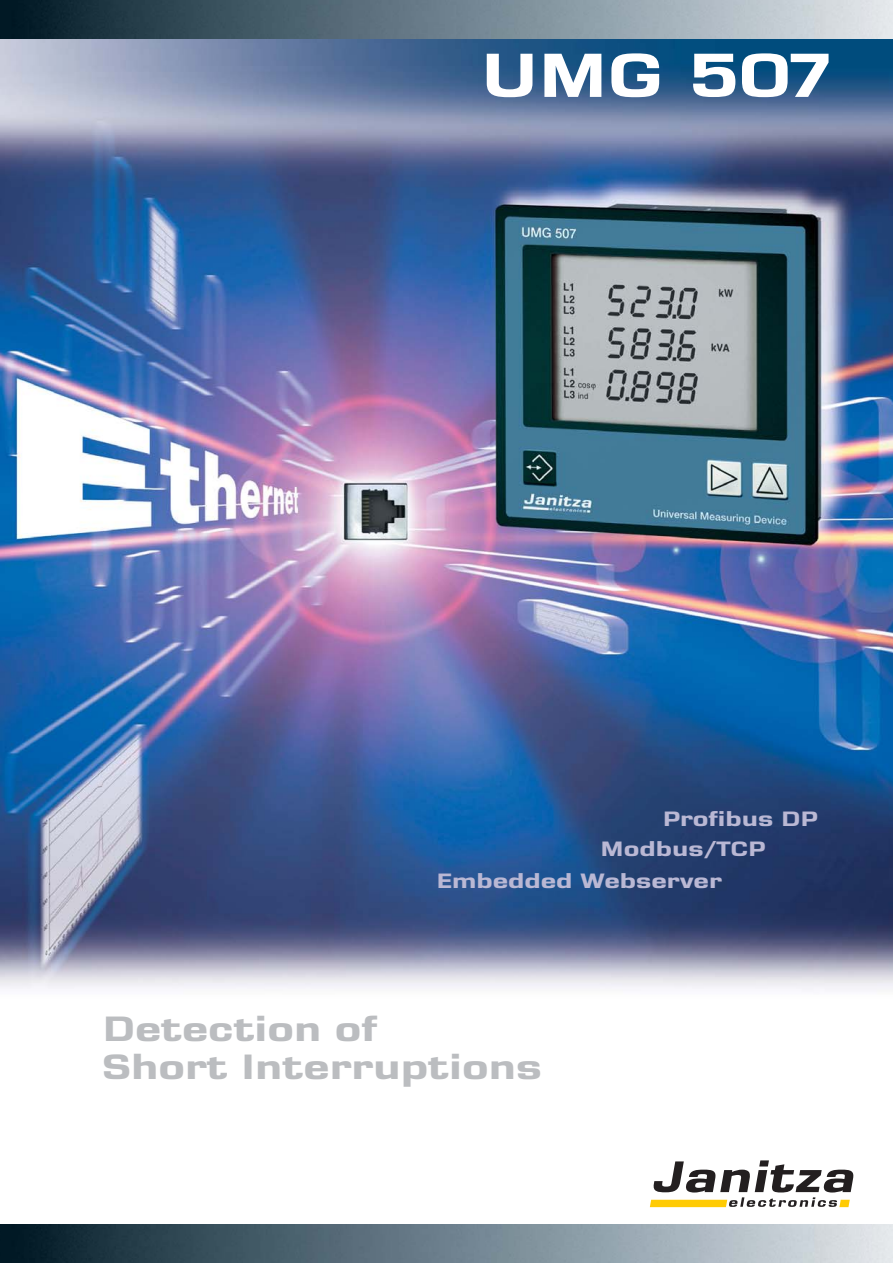
<style>
.page{position:relative;width:893px;height:1263px;background:#fff}
.page>*{position:absolute;margin:0;border:0;box-sizing:border-box;transform-origin:0 0}
.t1{font:700 60px "Seat Eurostile";color:#fff}
.t2{font:700 34.05px/37.5px "Seat Eurostile";color:#bbbdc0}
.t3{font:700 20.1px/30.2px "Seat Eurostile";color:#bab8d4}
</style>
<div class="page">
<img style="left:0;top:38px;width:892px;height:952px">
<svg style="left:649px;top:1160px;width:204px;height:47px"></svg>
<img style="left:0;top:0;width:892px;height:38px">
<img style="left:0;top:1225px;width:892px;height:38px">
<h1 class="t1" style="left:480px;top:52px;width:351px">UMG 507</h1>
<p class="t3" style="left:600px;top:806px;width:219px;text-indent:62px">Profibus DP<br>Modbus/TCP</p>
<p class="t3" style="left:436px;top:868px;width:287px">Embedded Webserver</p>
<h2 class="t2" style="left:103px;top:1014px;width:441px">Detection of<br>Short Interruptions</h2>
</div>
